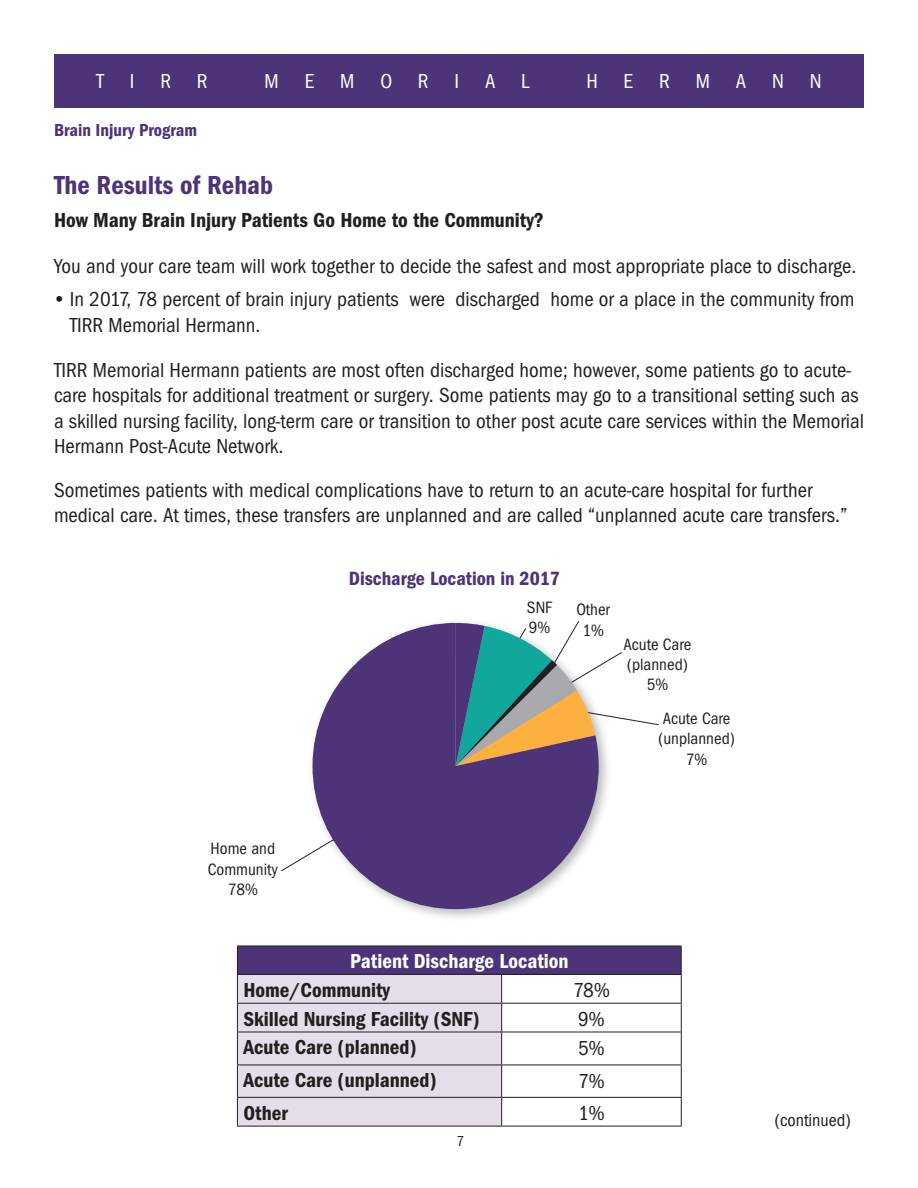
<style>
.page{position:relative;width:918px;height:1188px;background:#fff}
.page>*{position:absolute;margin:0;border:0;box-sizing:border-box;transform-origin:0 0}
.t1{font:600 27px "Franklin Got Cd ITC";color:#4d3378}
.t2{font:21px/25.5px "Franklin Got Cd ITC";color:#231f20}
.t3{font:600 21px "Franklin Got Cd ITC";color:#231f20}
.t4{font:600 21px "Franklin Got Cd ITC";color:#fff}
.t5{font:21px "Franklin Got Cd ITC";letter-spacing:1.23em;color:#fff}
.t6{font:600 19.95px "Franklin Got Cd ITC";color:#4d3378}
.t7{font:600 18px "Franklin Got Cd ITC";color:#4d3378}
.t8{font:18px "Franklin Got Cd ITC";color:#231f20}
.t9{font:17.1px/20.4px "Franklin Got Cd ITC";color:#231f20;text-align:center}
.t10{font:15px "Franklin Got Cd ITC";color:#231f20}
</style>
<div class="page">
<div style="left:54px;top:54px;width:810px;height:54px;background:#4d3378"></div>
<div style="left:237px;top:946px;width:444px;height:28px;background:#4d3378"></div>
<hr style="left:502px;top:946px;width:180px;height:1px;background:#231f20">
<hr style="left:502px;top:974px;width:180px;height:1px;background:#231f20">
<hr style="left:502px;top:1003px;width:180px;height:1px;background:#231f20">
<svg style="left:681px;top:946px;width:1px;height:86px"></svg>
<hr style="left:502px;top:1032px;width:180px;height:1px;background:#231f20">
<hr style="left:681px;top:1032px;width:1px;height:33px;background:#231f20">
<hr style="left:502px;top:1065px;width:180px;height:1px;background:#231f20">
<hr style="left:681px;top:1065px;width:1px;height:32px;background:#231f20">
<hr style="left:502px;top:1097px;width:180px;height:1px;background:#231f20">
<svg style="left:237px;top:946px;width:265px;height:180px;background:#c7bbd0"></svg>
<svg style="left:681px;top:1098px;width:1px;height:28px"></svg>
<hr style="left:237px;top:1126px;width:265px;height:1px;background:#231f20">
<hr style="left:502px;top:1126px;width:180px;height:1px;background:#231f20">
<svg style="left:281px;top:857px;width:23px;height:15px"></svg>
<img style="left:304px;top:622px;width:304px;height:296px">
<svg style="left:313px;top:623px;width:286px;height:286px;fill:#4d3378"></svg>
<svg style="left:455px;top:621px;width:204px;height:145px"></svg>
<p class="t5" style="left:97px;top:69px;width:113px">TIRR</p>
<p class="t5" style="left:265px;top:69px;width:266px">MEMORIAL</p>
<p class="t5" style="left:586px;top:69px;width:237px">HERMANN</p>
<p class="t7" style="left:54px;top:119px;width:145px">Brain Injury Program</p>
<p class="t1" style="left:54px;top:169px;width:220px">The Results of Rehab</p>
<p class="t3" style="left:54px;top:208px;width:491px">How Many Brain Injury Patients Go Home to the Community?</p>
<p class="t2" style="left:54px;top:253px;width:804px">You and your care team will work together to decide the safest and most appropriate place to discharge.</p>
<p class="t2" style="left:54px;top:286px;width:802px">• In 2017, 78 percent of brain injury patients were discharged home or a place in the community from</p>
<p class="t2" style="left:70px;top:312px;width:192px">TIRR Memorial Hermann.</p>
<p class="t2" style="left:54px;top:357px;width:811px">TIRR Memorial Hermann patients are most often discharged home; however, some patients go to acute&shy;care hospitals for additional treatment or surgery. Some patients may go to a transitional setting such as a skilled nursing facility, long-term care or transition to other post acute care services within the Memorial Hermann Post-Acute Network.</p>
<p class="t2" style="left:54px;top:477px;width:795px">Sometimes patients with medical complications have to return to an acute-care hospital for further medical care. At times, these transfers are unplanned and are called “unplanned acute care transfers.”</p>
<p class="t6" style="left:349px;top:567px;width:213px">Discharge Location in 2017</p>
<p class="t9" style="left:527px;top:596px;width:27px;text-align:left">SNF<br>9%</p>
<p class="t9" style="left:576px;top:599px;width:35px">Other<br>1%</p>
<p class="t9" style="left:624px;top:633px;width:69px">Acute Care (planned)<br>5%</p>
<p class="t9" style="left:658px;top:708px;width:78px">Acute Care (unplanned)<br>7%</p>
<p class="t9" style="left:208px;top:838px;width:72px">Home and<br>Community<br>78%</p>
<p class="t4" style="left:350px;top:949px;width:220px">Patient Discharge Location</p>
<p class="t3" style="left:243px;top:978px;width:148px">Home/Community</p>
<p class="t2" style="left:573px;top:977px;width:38px">78%</p>
<p class="t3" style="left:243px;top:1006px;width:238px">Skilled Nursing Facility (SNF)</p>
<p class="t2" style="left:578px;top:1006px;width:28px">9%</p>
<p class="t3" style="left:243px;top:1035px;width:175px">Acute Care (planned)</p>
<p class="t2" style="left:578px;top:1035px;width:28px">5%</p>
<p class="t3" style="left:243px;top:1068px;width:195px">Acute Care (unplanned)</p>
<p class="t2" style="left:578px;top:1067px;width:28px">7%</p>
<p class="t3" style="left:243px;top:1101px;width:46px">Other</p>
<p class="t2" style="left:578px;top:1100px;width:28px">1%</p>
<p class="t10" style="left:457px;top:1132px;width:9px">7</p>
<p class="t8" style="left:775px;top:1109px;width:78px">(continued)</p>
</div>
